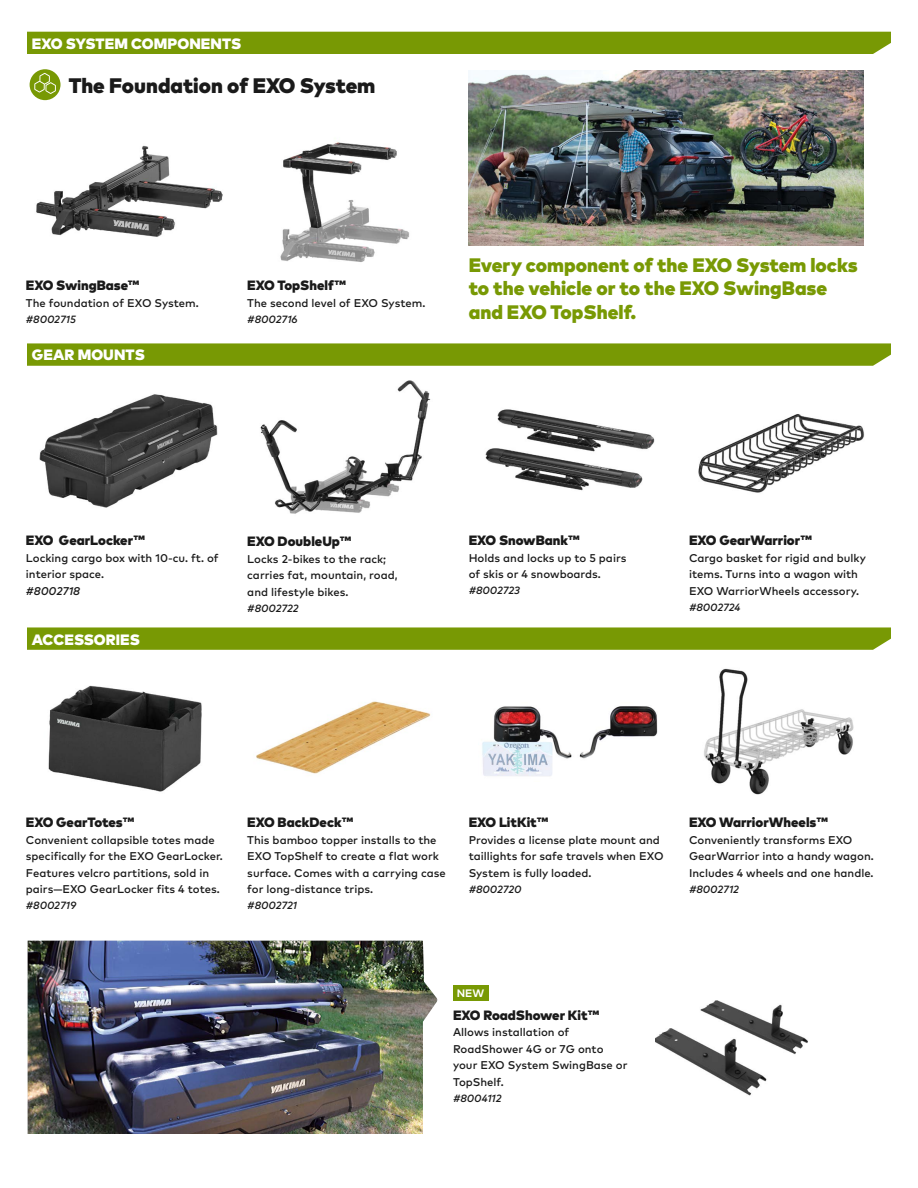
<style>
.page{position:relative;width:918px;height:1188px;background:#fff}
.page>*{position:absolute;margin:0;border:0;box-sizing:border-box;transform-origin:0 0}
.t1{font:900 21px "Mark OT";color:#1a1a1a}
.t2{font:900 19.5px/23.4px "Mark OT";color:#789904}
.t3{font:900 15px "Mark OT";letter-spacing:.005em;color:#fff}
.t4{font:900 13.5px "Mark OT";color:#1a1a1a}
.t5{font:500 11.25px/16.5px "Mark OT";color:#1a1a1a}
.t6{font:italic 500 11.25px "Mark OT";color:#1a1a1a}
.t7{font:700 10.8px "Mark OT";color:#fff}
.t8{font:italic 500 10.5px "Mark OT";letter-spacing:-.005em;color:#1a1a1a}
</style>
<div class="page">
<div style="left:27px;top:32px;width:864px;height:22px;background:#789904"></div>
<svg style="left:27px;top:343px;width:864px;height:23px;background:#7c9c0c"></svg>
<svg style="left:27px;top:627px;width:864px;height:23px;background:#7c9c0c"></svg>
<img style="left:656px;top:1000px;width:152px;height:96px">
<img style="left:704px;top:668px;width:150px;height:127px">
<img style="left:36px;top:145px;width:187px;height:92px">
<img style="left:280px;top:142px;width:130px;height:120px">
<img style="left:260px;top:380px;width:171px;height:134px">
<img style="left:485px;top:409px;width:170px;height:82px">
<img style="left:698px;top:414px;width:166px;height:79px">
<img style="left:256px;top:701px;width:175px;height:73px">
<img style="left:482px;top:706px;width:176px;height:70px">
<img style="left:48px;top:685px;width:154px;height:107px">
<svg style="left:30px;top:69px;width:31px;height:31px"></svg>
<img style="left:28px;top:941px;width:409px;height:193px">
<img style="left:39px;top:394px;width:179px;height:114px">
<div style="left:453px;top:985px;width:36px;height:16px;background:#789904"></div>
<img style="left:469px;top:70px;width:395px;height:175px">
<h3 class="t3" style="left:32px;top:34px;width:211px">EXO SYSTEM COMPONENTS</h3>
<h1 class="t1" style="left:69px;top:72px;width:308px">The Foundation of EXO System</h1>
<p class="t4" style="left:26px;top:277px;width:115px">EXO SwingBase™</p>
<p class="t5" style="left:26px;top:294px;width:174px">The foundation of EXO System.</p>
<p class="t8" style="left:26px;top:313px;width:52px">#8002715</p>
<h3 class="t3" style="left:32px;top:344px;width:114px">GEAR MOUNTS</h3>
<p class="t4" style="left:247px;top:277px;width:100px">EXO TopShelf™</p>
<p class="t5" style="left:247px;top:294px;width:180px">The second level of EXO System.</p>
<p class="t8" style="left:247px;top:313px;width:52px">#8002716</p>
<h2 class="t2" style="left:469px;top:253px;width:391px">Every component of the EXO System locks to the vehicle or to the EXO SwingBase and EXO TopShelf.</h2>
<p class="t4" style="left:26px;top:532px;width:120px">EXO GearLocker™</p>
<p class="t5" style="left:26px;top:549px;width:194px">Locking cargo box with 10-cu. ft. of interior space.</p>
<p class="t6" style="left:26px;top:584px;width:56px">#8002718</p>
<h3 class="t3" style="left:32px;top:629px;width:110px">ACCESSORIES</h3>
<p class="t4" style="left:247px;top:533px;width:105px">EXO DoubleUp™</p>
<p class="t5" style="left:247px;top:550px;width:152px">Locks 2-bikes to the rack; carries fat, mountain, road, and lifestyle bikes.</p>
<p class="t8" style="left:247px;top:602px;width:53px">#8002722</p>
<p class="t4" style="left:469px;top:532px;width:112px">EXO SnowBank™</p>
<p class="t5" style="left:469px;top:549px;width:159px">Holds and locks up to 5 pairs of skis or 4 snowboards.</p>
<p class="t8" style="left:469px;top:584px;width:53px">#8002723</p>
<p class="t4" style="left:689px;top:532px;width:124px">EXO GearWarrior™</p>
<p class="t5" style="left:689px;top:549px;width:178px">Cargo basket for rigid and bulky items. Turns into a wagon with<br>EXO WarriorWheels accessory.</p>
<p class="t8" style="left:689px;top:601px;width:53px">#8002724</p>
<p class="t4" style="left:26px;top:813px;width:110px">EXO GearTotes™</p>
<p class="t5" style="left:26px;top:831px;width:199px">Convenient collapsible totes made specifically for the EXO GearLocker.<br>Features velcro partitions, sold in pairs—EXO GearLocker fits 4 totes.</p>
<p class="t8" style="left:26px;top:899px;width:52px">#8002719</p>
<p class="t4" style="left:247px;top:813px;width:107px">EXO BackDeck™</p>
<p class="t5" style="left:247px;top:831px;width:200px">This bamboo topper installs to the<br>EXO TopShelf to create a flat work surface. Comes with a carrying case for long-distance trips.</p>
<p class="t8" style="left:247px;top:899px;width:51px">#8002721</p>
<p class="t4" style="left:469px;top:813px;width:81px">EXO LitKit™</p>
<p class="t5" style="left:469px;top:831px;width:196px">Provides a license plate mount and taillights for safe travels when EXO<br>System is fully loaded.</p>
<p class="t8" style="left:469px;top:882px;width:54px">#8002720</p>
<p class="t4" style="left:689px;top:813px;width:140px">EXO WarriorWheels™</p>
<p class="t5" style="left:689px;top:831px;width:186px">Conveniently transforms EXO<br>GearWarrior into a handy wagon.<br>Includes 4 wheels and one handle.</p>
<p class="t8" style="left:689px;top:882px;width:51px">#8002712</p>
<p class="t7" style="left:457px;top:987px;width:29px">NEW</p>
<p class="t4" style="left:453px;top:1006px;width:148px">EXO RoadShower Kit™</p>
<p class="t5" style="left:453px;top:1024px;width:176px">Allows installation of<br>RoadShower 4G or 7G onto your EXO System SwingBase or<br>TopShelf.</p>
<p class="t8" style="left:453px;top:1092px;width:50px">#8004112</p>
</div>
